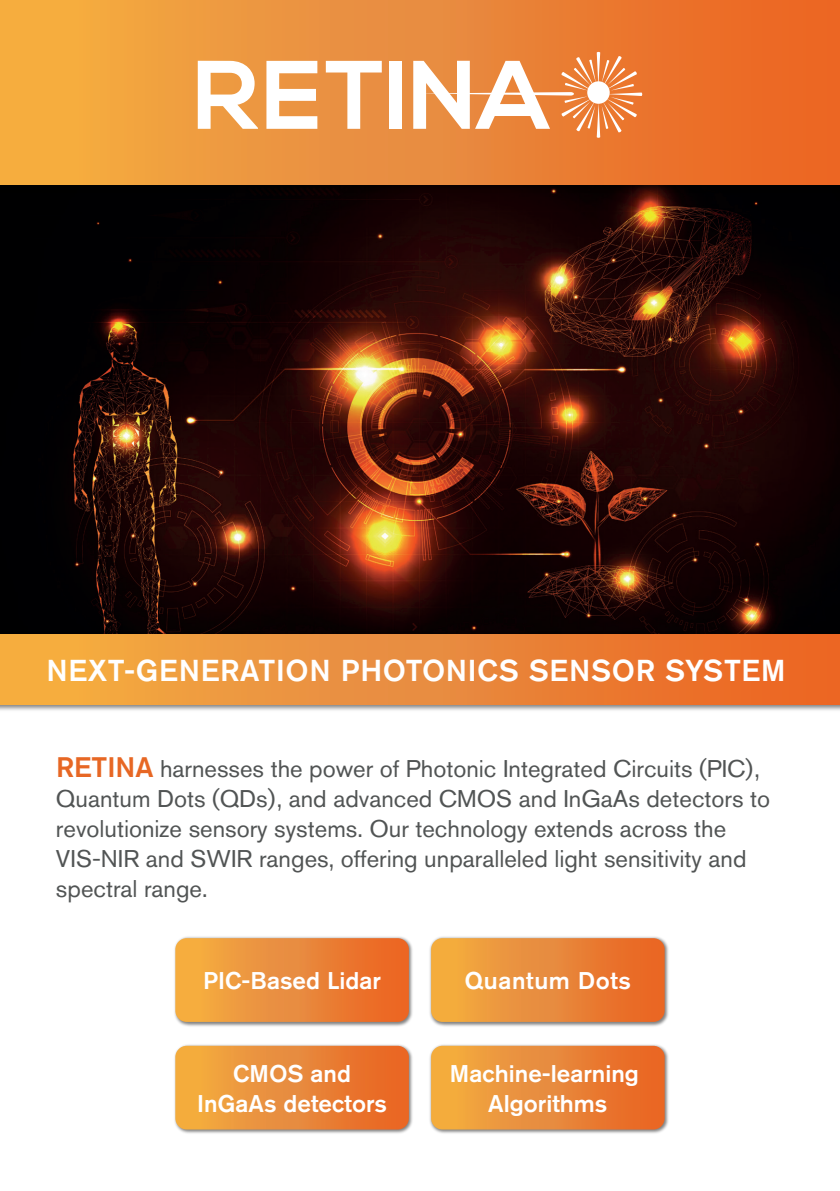
<style>
.page{position:relative;width:840px;height:1191px;background:#fff}
.page>*{position:absolute;margin:0;border:0;box-sizing:border-box;transform-origin:0 0}
.t1{font:500 30px "Akzidenz Grotesk BQ";letter-spacing:.025em;color:#fff}
.t2{font:24px/30px "Akzidenz Grotesk BQ";color:#515454}
.t3{font:500 24px/30px "Akzidenz Grotesk BQ";color:#fff;text-align:center}
.t4{font:500 24px "Akzidenz Grotesk BQ";letter-spacing:.025em;color:#fff}
.s1{font-weight:500;font-size:28px;color:#e76724}
</style>
<div class="page">
<img style="left:0;top:193px;width:839px;height:437px">
<svg style="left:152px;top:312px;width:61px;height:65px;background:#0a0001"></svg>
<div style="left:172px;top:334px;width:17px;height:17px;background:#0a0001;border-radius:8px"></div>
<svg style="left:55px;top:387px;width:38px;height:43px;background:#0f0404"></svg>
<svg style="left:99px;top:387px;width:31px;height:43px"></svg>
<svg style="left:136px;top:387px;width:35px;height:43px;background:#3b1b0d"></svg>
<div style="left:176px;top:387px;width:8px;height:43px;background:#160102"></div>
<svg style="left:191px;top:387px;width:86px;height:43px;background:#1d0404"></svg>
<img style="left:0;top:185px;width:839px;height:8px">
<div style="left:0;top:0;width:839px;height:185px;background:linear-gradient(to right,#f2b148,#e86427)"></div>
<svg style="left:198px;top:61px;width:60px;height:68px"></svg>
<svg style="left:266px;top:61px;width:51px;height:68px"></svg>
<svg style="left:325px;top:61px;width:56px;height:68px"></svg>
<div style="left:389px;top:61px;width:12px;height:68px;background:#fff"></div>
<svg style="left:413px;top:52px;width:229px;height:86px"></svg>
<img style="left:0;top:630px;width:839px;height:81px">
<div style="left:0;top:635px;width:839px;height:69px;background:linear-gradient(to right,#f2b148,#e86427)"></div>
<img style="left:174px;top:936px;width:239px;height:91px">
<svg style="left:175px;top:938px;width:233px;height:84px;background:#ec8a38"></svg>
<img style="left:429px;top:936px;width:240px;height:91px">
<svg style="left:431px;top:938px;width:233px;height:84px;background:#ea8a37"></svg>
<img style="left:174px;top:1044px;width:239px;height:90px">
<svg style="left:175px;top:1045px;width:233px;height:84px;background:#eb8a39"></svg>
<img style="left:429px;top:1044px;width:240px;height:90px">
<svg style="left:431px;top:1045px;width:233px;height:84px;background:#ea8a38"></svg>
<p class="t1" style="left:46px;top:651px;width:740px">NEXT-GENERATION PHOTONICS SENSOR SYSTEM</p>
<p class="t2" style="left:56px;top:753px;width:715px"><span class="s1">RETINA</span> harnesses the power of Photonic Integrated Circuits (PIC), Quantum Dots (QDs), and advanced CMOS and InGaAs detectors to revolutionize sensory systems. Our technology extends across the VIS-NIR and SWIR ranges, offering unparalleled light sensitivity and spectral range.</p>
<p class="t3" style="left:203px;top:965px;width:179px">PIC-Based Lidar</p>
<p class="t4" style="left:464px;top:966px;width:168px">Quantum Dots</p>
<p class="t3" style="left:197px;top:1058px;width:191px">CMOS and<br>InGaAs detectors</p>
<p class="t3" style="left:449px;top:1058px;width:190px">Machine-learning<br>Algorithms</p>
</div>
